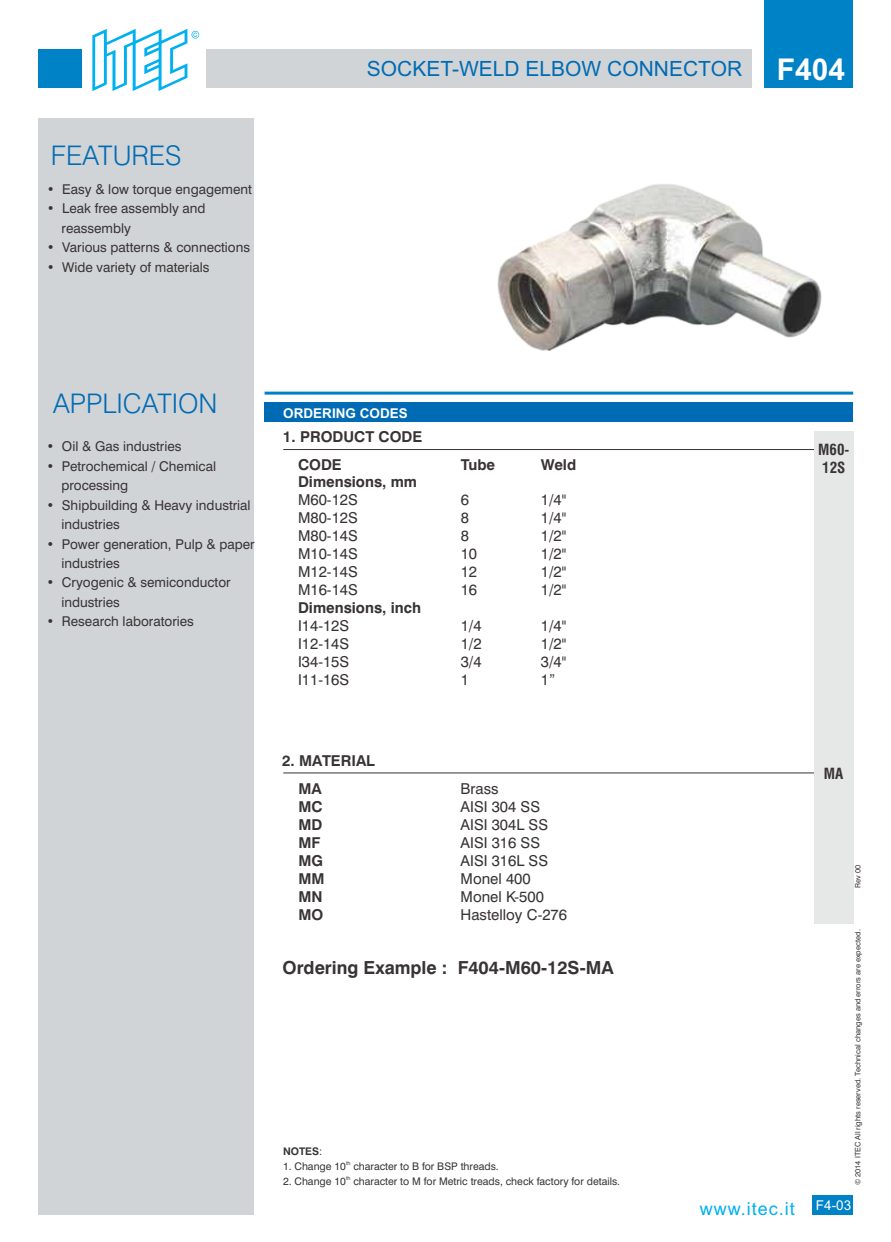
<style>
.page{position:relative;width:891px;height:1242px;background:#fff}
.page>*{position:absolute;margin:0;border:0;box-sizing:border-box;transform-origin:0 0}
.t1{font:700 30px "Arial";color:#fff}
.t2{font:300 27px "Swiss 721 BT";color:#006bb5}
.t3{font:21px "Arial";color:#006bb5}
.t4{font:700 18px "Swiss 721 BT";color:#383336}
.t5{font:18px "Arial";letter-spacing:.055em;color:#00b0f0}
.t6{font:15px "Swiss 721 BT";color:#383336}
.t7{font:700 15px/28.3px "Swiss 721 BT";color:#383336}
.t8{font:700 condensed 15px/18px "Swiss 721 BT";color:#383336}
.t9{font:13.5px/19.4px "Swiss 721 BT";color:#383336}
.t10{font:700 13.5px "Arial";color:#fff}
.t11{font:13.5px "Arial";color:#fff}
.t12{font:10.5px "Swiss 721 BT";color:#383336}
.t13{font:700 10.5px "Swiss 721 BT";color:#383336}
.t14{font:7.5px "Swiss 721 BT";color:#383336}
.t15{font:5.25px "Swiss 721 BT";color:#383336}
.s1{font-weight:400}
</style>
<div class="page">
<hr style="left:283px;top:449px;width:531px;height:1px;background:#383336">
<div style="left:38px;top:119px;width:216px;height:1096px;background:#d1d4d6"></div>
<div style="left:38px;top:50px;width:43px;height:38px;background:#0082c7"></div>
<div style="left:207px;top:50px;width:545px;height:38px;background:#d1d4d6"></div>
<div style="left:764px;top:0;width:89px;height:88px;background:#0082c7"></div>
<svg style="left:92px;top:29px;width:107px;height:62px"></svg>
<hr style="left:265px;top:392px;width:588px;height:3px;background:#0082c7">
<div style="left:265px;top:402px;width:588px;height:20px;background:#006bb5"></div>
<hr style="left:283px;top:773px;width:531px;height:1px;background:#383336">
<div style="left:814px;top:431px;width:39px;height:492px;background:#e6e8e8"></div>
<img style="left:497px;top:184px;width:325px;height:167px">
<div style="left:813px;top:1195px;width:40px;height:20px;background:#0082c7"></div>
<h2 class="t2" style="left:51px;top:145px;width:132px">FEATURES</h2>
<p class="t9" style="left:47px;top:181px;width:207px">• Easy &amp; low torque engagement</p>
<p class="t9" style="left:62px;top:200px;width:146px;text-indent:-15px">• Leak free assembly and reassembly</p>
<p class="t9" style="left:47px;top:239px;width:205px">• Various patterns &amp; connections</p>
<p class="t9" style="left:47px;top:259px;width:164px">• Wide variety of materials</p>
<h3 class="t3" style="left:367px;top:61px;width:377px">SOCKET-WELD ELBOW CONNECTOR</h3>
<h1 class="t1" style="left:777px;top:58px;width:70px">F404</h1>
<h2 class="t2" style="left:53px;top:393px;width:166px">APPLICATION</h2>
<p class="t9" style="left:47px;top:438px;width:136px">• Oil &amp; Gas industries</p>
<p class="t9" style="left:61px;top:458px;width:156px;text-indent:-15px">• Petrochemical / Chemical processing</p>
<p class="t9" style="left:61px;top:497px;width:191px;text-indent:-15px">• Shipbuilding &amp; Heavy industrial industries</p>
<p class="t9" style="left:61px;top:535px;width:195px;text-indent:-15px">• Power generation, Pulp &amp; paper industries</p>
<p class="t9" style="left:61px;top:574px;width:171px;text-indent:-15px">• Cryogenic &amp; semiconductor industries</p>
<p class="t9" style="left:47px;top:613px;width:149px">• Research laboratories</p>
<p class="t10" style="left:283px;top:408px;width:126px">ORDERING CODES</p>
<p class="t7" style="left:298px;top:425px;width:126px;line-height:27.3px;text-indent:-15px">1. PRODUCT CODE<br>CODE</p>
<p class="t7" style="left:461px;top:451px;width:36px">Tube</p>
<p class="t7" style="left:541px;top:451px;width:37px">Weld</p>
<p class="t7" style="left:298px;top:469px;width:121px">Dimensions, mm</p>
<p class="t6" style="left:298px;top:494px;width:61px">M60-12S</p>
<p class="t6" style="left:461px;top:494px;width:10px">6</p>
<p class="t6" style="left:541px;top:494px;width:27px">1/4"</p>
<p class="t6" style="left:298px;top:512px;width:61px">M80-12S</p>
<p class="t6" style="left:461px;top:512px;width:10px">8</p>
<p class="t6" style="left:541px;top:512px;width:27px">1/4"</p>
<p class="t6" style="left:298px;top:530px;width:61px">M80-14S</p>
<p class="t6" style="left:461px;top:530px;width:10px">8</p>
<p class="t6" style="left:541px;top:530px;width:27px">1/2"</p>
<p class="t6" style="left:298px;top:548px;width:61px">M10-14S</p>
<p class="t6" style="left:461px;top:548px;width:18px">10</p>
<p class="t6" style="left:541px;top:548px;width:27px">1/2"</p>
<p class="t6" style="left:298px;top:566px;width:61px">M12-14S</p>
<p class="t6" style="left:461px;top:566px;width:18px">12</p>
<p class="t6" style="left:541px;top:566px;width:27px">1/2"</p>
<p class="t6" style="left:298px;top:584px;width:61px">M16-14S</p>
<p class="t6" style="left:461px;top:584px;width:18px">16</p>
<p class="t6" style="left:541px;top:584px;width:27px">1/2"</p>
<p class="t7" style="left:298px;top:595px;width:125px">Dimensions, inch</p>
<p class="t6" style="left:298px;top:620px;width:53px">I14-12S</p>
<p class="t6" style="left:461px;top:620px;width:22px">1/4</p>
<p class="t6" style="left:541px;top:620px;width:27px">1/4"</p>
<p class="t6" style="left:298px;top:638px;width:53px">I12-14S</p>
<p class="t6" style="left:461px;top:638px;width:22px">1/2</p>
<p class="t6" style="left:541px;top:638px;width:27px">1/2"</p>
<p class="t6" style="left:298px;top:656px;width:53px">I34-15S</p>
<p class="t6" style="left:461px;top:656px;width:22px">3/4</p>
<p class="t6" style="left:541px;top:656px;width:27px">3/4"</p>
<p class="t6" style="left:298px;top:674px;width:53px">I11-16S</p>
<p class="t6" style="left:461px;top:674px;width:10px">1</p>
<p class="t6" style="left:541px;top:674px;width:16px">1”</p>
<p class="t7" style="left:298px;top:748px;width:78px;text-indent:-16px">2. MATERIAL<br>MA</p>
<p class="t6" style="left:461px;top:783px;width:39px">Brass</p>
<p class="t7" style="left:298px;top:794px;width:26px">MC</p>
<p class="t6" style="left:461px;top:801px;width:81px">AISI 304 SS</p>
<p class="t7" style="left:298px;top:812px;width:25px">MD</p>
<p class="t6" style="left:461px;top:819px;width:89px">AISI 304L SS</p>
<p class="t7" style="left:298px;top:830px;width:24px">MF</p>
<p class="t6" style="left:461px;top:837px;width:81px">AISI 316 SS</p>
<p class="t7" style="left:298px;top:848px;width:26px">MG</p>
<p class="t6" style="left:461px;top:855px;width:89px">AISI 316L SS</p>
<p class="t7" style="left:298px;top:866px;width:28px">MM</p>
<p class="t6" style="left:461px;top:873px;width:72px">Monel 400</p>
<p class="t7" style="left:298px;top:884px;width:26px">MN</p>
<p class="t6" style="left:461px;top:890px;width:85px">Monel K-500</p>
<p class="t7" style="left:298px;top:902px;width:26px">MO</p>
<p class="t6" style="left:461px;top:908px;width:108px">Hastelloy C-276</p>
<h3 class="t4" style="left:283px;top:960px;width:333px">Ordering Example : F404-M60-12S-MA</h3>
<p class="t13" style="left:283px;top:1147px;width:41px">NOTES <span class="s1">:</span></p>
<p class="t15" style="left:346px;top:1161px;width:6px">th</p>
<p class="t12" style="left:283px;top:1162px;width:217px">1. Change 10 character to B for BSP threads.</p>
<p class="t15" style="left:346px;top:1176px;width:6px">th</p>
<p class="t12" style="left:283px;top:1177px;width:339px">2. Change 10 character to M for Metric treads, check factory for details.</p>
<p class="t8" style="left:818px;top:442px;width:33px">M60-<br>12S</p>
<p class="t8" style="left:824px;top:766px;width:21px">MA</p>
<p class="t14" style="left:855px;top:888px;width:24px;rotate:-90deg">Rev 00</p>
<p class="t14" style="left:855px;top:1185px;width:257px;rotate:-90deg">© 2014 ITEC All rights reserved. Technical changes and errors are expected.</p>
<h3 class="t5" style="left:700px;top:1202px;width:97px">www.itec.it</h3>
<p class="t11" style="left:816px;top:1200px;width:37px">F4-03</p>
</div>
